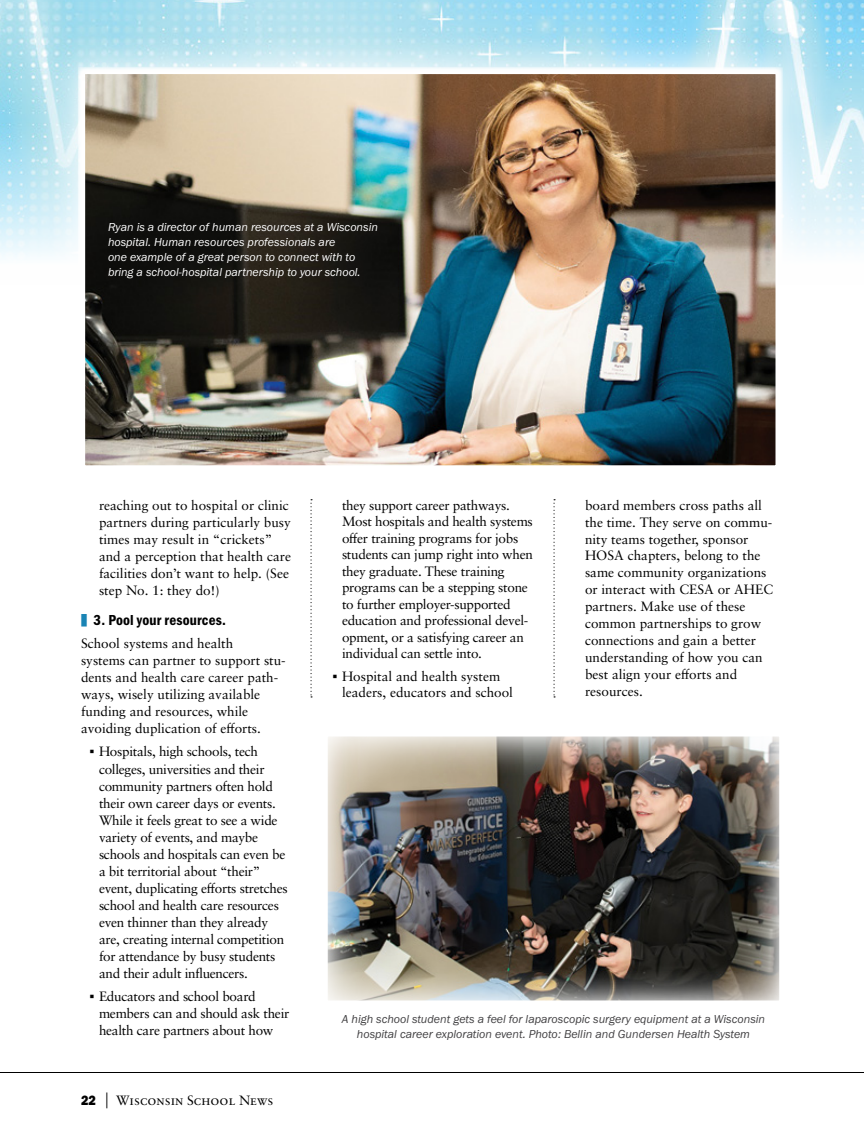
<style>
.page{position:relative;width:864px;height:1134px;background:#fff}
.page>*{position:absolute;margin:0;border:0;box-sizing:border-box;transform-origin:0 0}
.t1{font:15px "Franklin Gothic URW Con Dem";letter-spacing:.01em;color:#000}
.t2{font:13.5px/17.1px "Sabon LT Pro";color:#000}
.t3{font:13.5px/17.1px "Sabon LT Pro";letter-spacing:-.02em;color:#000}
.t4{font:12px/15px "Franklin Gothic URW Boo Ita";color:#fff}
.t5{font:12px/15px "Franklin Gothic URW Boo Ita";color:#414042;text-align:center}
.s1{color:#1a84b4}
.s2{font-family:"Universal Std Newswith Comm Pi"}
.s3{font-family:"Franklin Gothic URW Hea";font-size:14.1px}
.s4{font-size:20.25px}
</style>
<div class="page">
<img style="left:0;top:0;width:864px;height:257px">
<div style="left:41px;top:30px;width:779px;height:480px;background:#fff;opacity:.75"></div>
<img style="left:87px;top:76px;width:687px;height:388px">
<div style="left:78px;top:67px;width:705px;height:406px;border:8px solid #fff"></div>
<img style="left:329px;top:738px;width:449px;height:261px">
<div style="left:320px;top:729px;width:467px;height:279px;border:8px solid #fff"></div>
<svg style="left:554px;top:499px;width:1px;height:198px"></svg>
<svg style="left:310px;top:499px;width:2px;height:198px"></svg>
<hr style="left:0;top:1072px;width:864px;height:1px;background:#000">
<p class="t4" style="left:108px;top:219px;width:272px">Ryan is a director of human resources at a Wisconsin hospital. Human resources professionals are<br>one example of a great person to connect with to bring a school-hospital partnership to your school.</p>
<p class="t2" style="left:99px;top:496px;width:194px">reaching out to hospital or clinic partners during particularly busy times may result in “crickets” and a perception that health care facilities don’t want to help. (See step No. 1: they do!)</p>
<p class="t1" style="left:75px;top:610px;width:152px"><span class="s1">|</span>3. Pool your resources.</p>
<p class="t2" style="left:81px;top:635px;width:206px">School systems and health<br>systems can partner to support stu&shy;dents and health care career path&shy;ways, wisely utilizing available funding and resources, while avoiding duplication of efforts.</p>
<p class="t3" style="left:99px;top:743px;width:190px;text-indent:-9px"><span class="s2">▪</span> Hospitals, high schools, tech colleges, universities and their community partners often hold their own career days or events.<br>While it feels great to see a wide variety of events, and maybe schools and hospitals can even be a bit territorial about “their” event, duplicating efforts stretches school and health care resources even thinner than they already are, creating internal competition for attendance by busy students and their adult influencers.</p>
<p class="t2" style="left:99px;top:987px;width:192px;text-indent:-9px"><span class="s2">▪</span> Educators and school board members can and should ask their health care partners about how</p>
<p class="t2" style="left:81px;top:1092px;width:194px"><span class="s3">22</span> <span class="s4">|</span> Wisconsin School News</p>
<p class="t3" style="left:342px;top:496px;width:192px;line-height:16.5px">they support career pathways.<br>Most hospitals and health systems offer training programs for jobs students can jump right into when they graduate. These training programs can be a stepping stone to further employer-supported education and professional devel&shy;opment, or a satisfying career an individual can settle into.</p>
<p class="t2" style="left:342px;top:667px;width:173px;line-height:16.5px;text-indent:-9px"><span class="s2">▪</span> Hospital and health system leaders, educators and school</p>
<p class="t2" style="left:585px;top:496px;width:190px">board members cross paths all the time. They serve on commu&shy;nity teams together, sponsor<br>HOSA chapters, belong to the same community organizations or interact with CESA or AHEC partners. Make use of these common partnerships to grow connections and gain a better understanding of how you can best align your efforts and resources.</p>
<p class="t5" style="left:342px;top:1011px;width:425px">A high school student gets a feel for laparoscopic surgery equipment at a Wisconsin hospital career exploration event. Photo: Bellin and Gundersen Health System</p>
</div>
